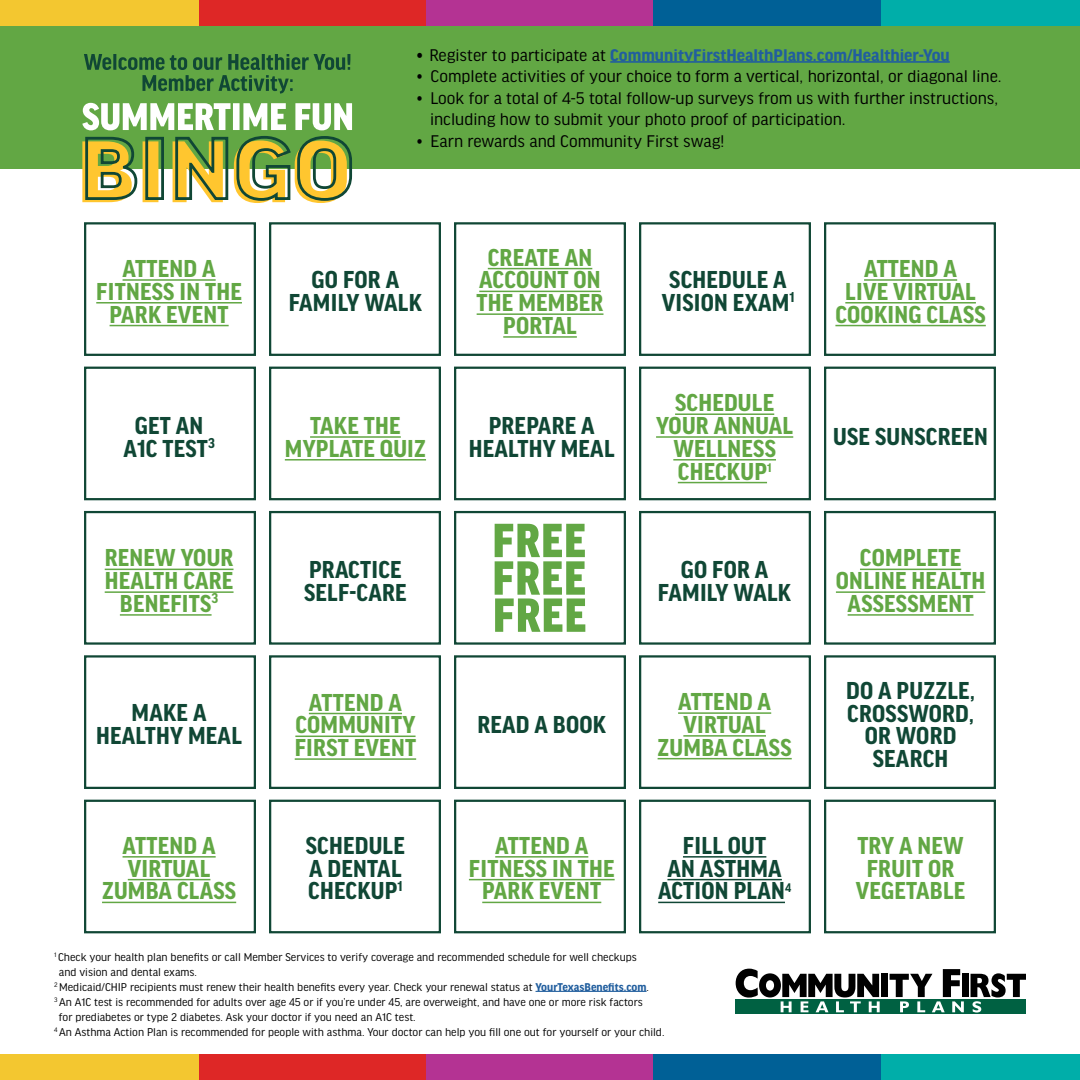
<style>
.page{position:relative;width:1080px;height:1080px;background:#fff}
.page>*{position:absolute;margin:0;border:0;box-sizing:border-box;transform-origin:0 0}
.t1{font:700 26.1px/22.8px "Good Headline Pro Narr";letter-spacing:.01em;color:#62a744;text-align:center}
.t2{font:700 26.1px/22.8px "Good Headline Pro Narr";letter-spacing:.01em;color:#104735;text-align:center}
.t3{font:18px/21.6px "Good Headline Pro";color:#000}
.t4{font:700 18px "Good Headline Pro";color:#215e9e}
.t5{font:12px "Good Headline Pro";color:#000}
.s1{color:#000}
.s2{font-weight:400;color:#000}
.s3{font-weight:700;color:#215e9e}
</style>
<div class="page">
<hr style="left:495px;top:856px;width:93px;height:2px;background:#62a744">
<hr style="left:469px;top:879px;width:146px;height:1px;background:#62a744">
<hr style="left:482px;top:902px;width:119px;height:1px;background:#62a744">
<div style="left:0;top:0;width:1080px;height:169px;background:#62a744"></div>
<div style="left:0;top:1054px;width:199px;height:26px;background:#f3c730"></div>
<div style="left:199px;top:1054px;width:227px;height:26px;background:#de2726"></div>
<div style="left:426px;top:1054px;width:228px;height:26px;background:#b43393"></div>
<div style="left:654px;top:1054px;width:227px;height:26px;background:#006096"></div>
<div style="left:881px;top:1054px;width:199px;height:26px;background:#00aea9"></div>
<div style="left:0;top:0;width:199px;height:26px;background:#f3c730"></div>
<div style="left:199px;top:0;width:227px;height:26px;background:#de2726"></div>
<div style="left:426px;top:0;width:228px;height:26px;background:#b43393"></div>
<div style="left:654px;top:0;width:227px;height:26px;background:#006096"></div>
<div style="left:881px;top:0;width:199px;height:26px;background:#00aea9"></div>
<hr style="left:536px;top:991px;width:111px;height:1px;background:#215e9e">
<hr style="left:610px;top:61px;width:340px;height:2px;background:#215e9e">
<svg style="left:880px;top:973px;width:91px;height:27px"></svg>
<svg style="left:736px;top:1000px;width:290px;height:14px"></svg>
<div style="left:881px;top:974px;width:7px;height:23px;background:#000"></div>
<div style="left:962px;top:974px;width:6px;height:23px;background:#000"></div>
<svg style="left:736px;top:969px;width:144px;height:43px"></svg>
<svg style="left:890px;top:969px;width:74px;height:43px"></svg>
<svg style="left:971px;top:973px;width:55px;height:40px"></svg>
<hr style="left:123px;top:279px;width:93px;height:2px;background:#62a744">
<hr style="left:96px;top:302px;width:146px;height:2px;background:#62a744">
<hr style="left:110px;top:325px;width:119px;height:1px;background:#62a744">
<hr style="left:105px;top:569px;width:129px;height:1px;background:#62a744">
<hr style="left:105px;top:591px;width:129px;height:2px;background:#62a744">
<hr style="left:120px;top:614px;width:92px;height:2px;background:#62a744">
<hr style="left:310px;top:436px;width:91px;height:2px;background:#62a744">
<hr style="left:285px;top:459px;width:141px;height:2px;background:#62a744">
<hr style="left:309px;top:713px;width:93px;height:1px;background:#62a744">
<hr style="left:295px;top:736px;width:121px;height:1px;background:#62a744">
<hr style="left:295px;top:758px;width:121px;height:2px;background:#62a744">
<hr style="left:488px;top:268px;width:104px;height:1px;background:#62a744">
<hr style="left:479px;top:291px;width:122px;height:1px;background:#62a744">
<hr style="left:477px;top:313px;width:126px;height:2px;background:#62a744">
<hr style="left:503px;top:336px;width:74px;height:2px;background:#62a744">
<hr style="left:675px;top:413px;width:99px;height:2px;background:#62a744">
<hr style="left:656px;top:436px;width:137px;height:2px;background:#62a744">
<hr style="left:673px;top:459px;width:103px;height:2px;background:#62a744">
<hr style="left:678px;top:482px;width:89px;height:1px;background:#62a744">
<hr style="left:864px;top:279px;width:93px;height:2px;background:#62a744">
<hr style="left:845px;top:302px;width:131px;height:2px;background:#62a744">
<hr style="left:835px;top:325px;width:151px;height:1px;background:#62a744">
<hr style="left:678px;top:712px;width:93px;height:2px;background:#62a744">
<hr style="left:683px;top:735px;width:83px;height:2px;background:#62a744">
<hr style="left:658px;top:758px;width:134px;height:1px;background:#62a744">
<hr style="left:860px;top:569px;width:101px;height:1px;background:#62a744">
<hr style="left:836px;top:591px;width:149px;height:2px;background:#62a744">
<hr style="left:848px;top:614px;width:126px;height:2px;background:#62a744">
<hr style="left:683px;top:856px;width:83px;height:2px;background:#104735">
<hr style="left:667px;top:879px;width:115px;height:1px;background:#104735">
<hr style="left:658px;top:902px;width:127px;height:1px;background:#104735">
<div style="left:84px;top:222px;width:172px;height:134px;border:2px solid #104735"></div>
<div style="left:84px;top:367px;width:172px;height:133px;border:2px solid #104735"></div>
<div style="left:84px;top:511px;width:172px;height:134px;border:2px solid #104735"></div>
<div style="left:84px;top:655px;width:172px;height:134px;border:2px solid #104735"></div>
<div style="left:84px;top:800px;width:172px;height:133px;border:2px solid #104735"></div>
<div style="left:454px;top:222px;width:172px;height:134px;border:2px solid #104735"></div>
<div style="left:454px;top:367px;width:172px;height:133px;border:2px solid #104735"></div>
<div style="left:454px;top:511px;width:172px;height:134px;border:2px solid #104735"></div>
<div style="left:454px;top:655px;width:172px;height:134px;border:2px solid #104735"></div>
<div style="left:454px;top:800px;width:172px;height:133px;border:2px solid #104735"></div>
<div style="left:269px;top:222px;width:172px;height:134px;border:2px solid #104735"></div>
<div style="left:269px;top:367px;width:172px;height:133px;border:2px solid #104735"></div>
<div style="left:269px;top:511px;width:172px;height:134px;border:2px solid #104735"></div>
<div style="left:269px;top:655px;width:172px;height:134px;border:2px solid #104735"></div>
<div style="left:269px;top:800px;width:172px;height:133px;border:2px solid #104735"></div>
<div style="left:639px;top:222px;width:172px;height:134px;border:2px solid #104735"></div>
<div style="left:639px;top:367px;width:172px;height:133px;border:2px solid #104735"></div>
<div style="left:639px;top:511px;width:172px;height:134px;border:2px solid #104735"></div>
<div style="left:639px;top:655px;width:172px;height:134px;border:2px solid #104735"></div>
<div style="left:639px;top:800px;width:172px;height:133px;border:2px solid #104735"></div>
<div style="left:824px;top:222px;width:172px;height:134px;border:2px solid #104735"></div>
<div style="left:824px;top:367px;width:172px;height:133px;border:2px solid #104735"></div>
<div style="left:824px;top:511px;width:172px;height:134px;border:2px solid #104735"></div>
<div style="left:824px;top:655px;width:172px;height:134px;border:2px solid #104735"></div>
<div style="left:824px;top:800px;width:172px;height:133px;border:2px solid #104735"></div>
<svg style="left:495px;top:524px;width:90px;height:108px"></svg>
<svg style="left:84px;top:54px;width:266px;height:40px"></svg>
<svg style="left:82px;top:103px;width:271px;height:100px"></svg>
<hr style="left:123px;top:856px;width:93px;height:2px;background:#62a744">
<hr style="left:128px;top:879px;width:82px;height:1px;background:#62a744">
<hr style="left:102px;top:902px;width:134px;height:1px;background:#62a744">
<h1 class="t1" style="left:96px;top:257px;width:147px">ATTEND A<br>FITNESS IN THE<br>PARK EVENT</h1>
<h2 class="t4" style="left:417px;top:46px;width:534px"><span class="s1">•</span> <span class="s2">Register to participate at</span> CommunityFirstHealthPlans.com/Healthier-You</h2>
<h2 class="t3" style="left:417px;top:66px;width:586px">• Complete activities of your choice to form a vertical, horizontal, or diagonal line.</h2>
<h2 class="t3" style="left:430px;top:87px;width:570px;text-indent:-13px">• Look for a total of 4-5 total follow-up surveys from us with further instructions, including how to submit your photo proof of participation.</h2>
<h2 class="t3" style="left:417px;top:131px;width:309px">• Earn rewards and Community First swag!</h2>
<h1 class="t2" style="left:289px;top:269px;width:135px">GO FOR A<br>FAMILY WALK</h1>
<h1 class="t1" style="left:477px;top:246px;width:128px">CREATE AN<br>ACCOUNT ON<br>THE MEMBER<br>PORTAL</h1>
<h1 class="t2" style="left:662px;top:269px;width:134px;text-align:left">SCHEDULE A<br>VISION EXAM<sup>1</sup></h1>
<h1 class="t1" style="left:835px;top:257px;width:152px">ATTEND A<br>LIVE VIRTUAL<br>COOKING CLASS</h1>
<h1 class="t1" style="left:656px;top:392px;width:139px">SCHEDULE<br>YOUR ANNUAL<br>WELLNESS<br>CHECKUP<sup>1</sup></h1>
<h1 class="t2" style="left:123px;top:414px;width:93px">GET AN<br>A1C TEST<sup>3</sup></h1>
<h1 class="t2" style="left:833px;top:426px;width:156px">USE SUNSCREEN</h1>
<h1 class="t1" style="left:285px;top:414px;width:143px">TAKE THE<br>MYPLATE QUIZ</h1>
<h1 class="t2" style="left:469px;top:414px;width:147px">PREPARE A<br>HEALTHY MEAL</h1>
<h1 class="t1" style="left:105px;top:547px;width:130px">RENEW YOUR<br>HEALTH CARE<br>BENEFITS<sup>3</sup></h1>
<h1 class="t2" style="left:96px;top:702px;width:147px">MAKE A<br>HEALTHY MEAL</h1>
<h1 class="t1" style="left:102px;top:834px;width:136px">ATTEND A<br>VIRTUAL<br>ZUMBA CLASS</h1>
<h1 class="t2" style="left:304px;top:558px;width:104px;text-align:left">PRACTICE<br>SELF-CARE</h1>
<h1 class="t1" style="left:295px;top:691px;width:123px">ATTEND A<br>COMMUNITY<br>FIRST EVENT</h1>
<h1 class="t2" style="left:306px;top:834px;width:101px;text-align:left">SCHEDULE<br>A DENTAL<br>CHECKUP<sup>1</sup></h1>
<h1 class="t2" style="left:477px;top:713px;width:130px">READ A BOOK</h1>
<h1 class="t1" style="left:469px;top:834px;width:147px">ATTEND A<br>FITNESS IN THE<br>PARK EVENT</h1>
<h1 class="t2" style="left:658px;top:558px;width:135px">GO FOR A<br>FAMILY WALK</h1>
<h1 class="t1" style="left:658px;top:690px;width:136px">ATTEND A<br>VIRTUAL<br>ZUMBA CLASS</h1>
<h1 class="t2" style="left:658px;top:834px;width:134px">FILL OUT<br>AN ASTHMA<br>ACTION PLAN<sup>4</sup></h1>
<p class="t5" style="left:54px;top:951px;width:584px"><sup>1</sup> Check your health plan benefits or call Member Services to verify coverage and recommended schedule for well checkups</p>
<p class="t5" style="left:59px;top:966px;width:140px">and vision and dental exams.</p>
<p class="t5" style="left:54px;top:981px;width:597px"><sup>2</sup> Medicaid/CHIP recipients must renew their health benefits every year. Check your renewal status at <span class="s3">YourTexasBenefits.com</span>.</p>
<p class="t5" style="left:54px;top:996px;width:590px"><sup>3</sup> An A1C test is recommended for adults over age 45 or if you’re under 45, are overweight, and have one or more risk factors</p>
<p class="t5" style="left:59px;top:1011px;width:358px">for prediabetes or type 2 diabetes. Ask your doctor if you need an A1C test.</p>
<p class="t5" style="left:54px;top:1026px;width:612px"><sup>4</sup> An Asthma Action Plan is recommended for people with asthma. Your doctor can help you fill one out for yourself or your child.</p>
<h1 class="t1" style="left:836px;top:547px;width:151px">COMPLETE<br>ONLINE HEALTH<br>ASSESSMENT</h1>
<h1 class="t2" style="left:846px;top:679px;width:130px">DO A PUZZLE,<br>CROSSWORD,<br>OR WORD<br>SEARCH</h1>
<h1 class="t1" style="left:856px;top:834px;width:111px">TRY A NEW<br>FRUIT OR<br>VEGETABLE</h1>
</div>
